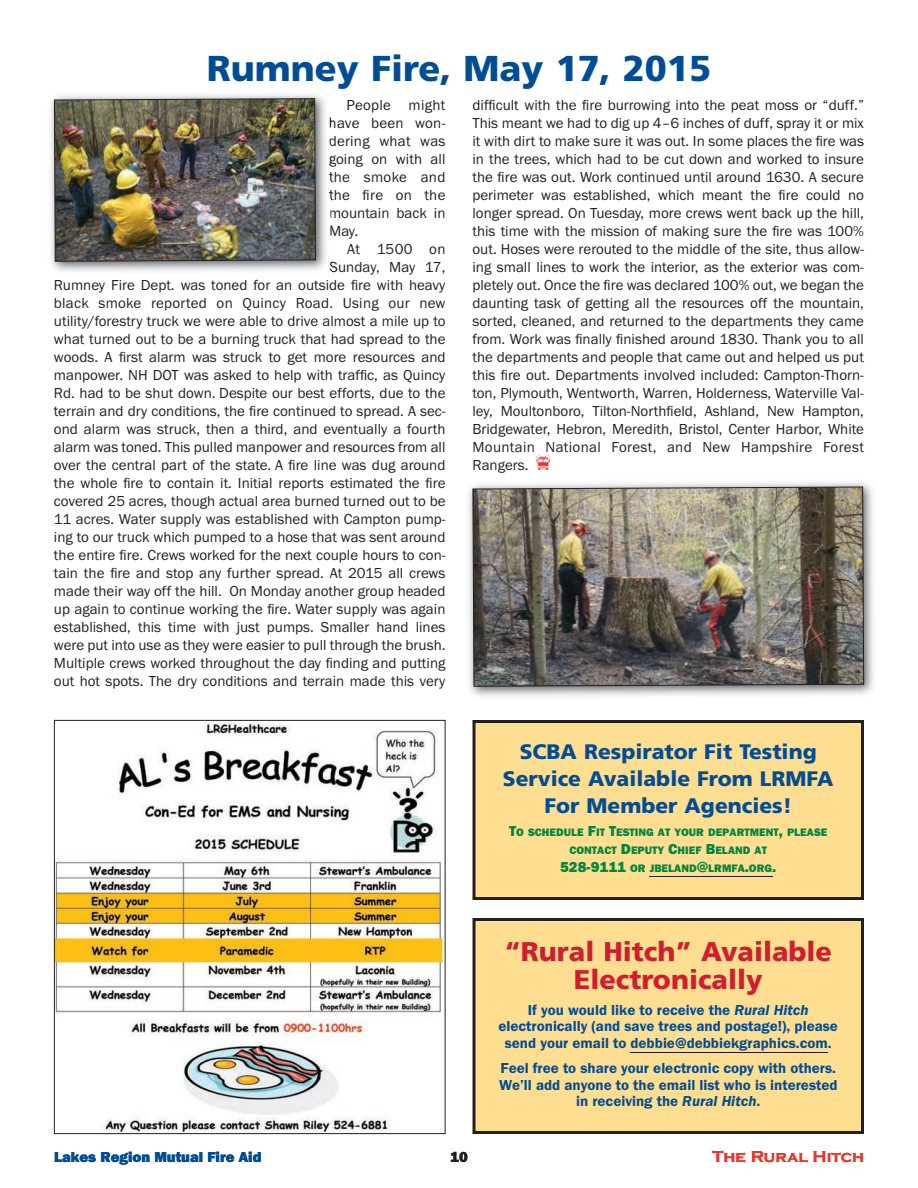
<style>
.page{position:relative;width:918px;height:1188px;background:#fff}
.page>*{position:absolute;margin:0;border:0;box-sizing:border-box;transform-origin:0 0}
.t1{font:900 36px "Frutiger";color:#014d95}
.t2{font:900 27px/28.5px "Frutiger";color:#d01e2e;text-align:center}
.t3{font:900 21px/27px "Frutiger";color:#014d95;text-align:center}
.t4{font:700 16.5px "Copperplate Gothic";color:#ee3529}
.t5{font:15px/18px "Franklin Gothic";color:#231f20;text-align:justify}
.t6{font:15px/16.5px "Franklin Gothic URW Dem";color:#014d95;text-align:center}
.t7{font:15px "Franklin Gothic URW Hea";color:#014d95}
.t8{font:15px "Franklin Gothic URW Hea";color:#231f20}
.t9{font:11.25px/18px "Franklin Gothic URW Hea";color:#008740;text-align:center}
.s1{font-size:15px}
.s2{font-family:"Franklin Gothic URW Dem Ita"}
</style>
<div class="page">
<div style="left:474px;top:722px;width:388px;height:176px;background:#ffdd91"></div>
<div style="left:472px;top:720px;width:392px;height:180px;border:3px solid #231f20"></div>
<hr style="left:650px;top:876px;width:47px;height:1px;background:#231f20">
<hr style="left:708px;top:876px;width:37px;height:1px;background:#231f20">
<svg style="left:745px;top:876px;width:27px;height:1px"></svg>
<div style="left:474px;top:920px;width:388px;height:212px;background:#ffdd91"></div>
<div style="left:472px;top:918px;width:392px;height:216px;border:3px solid #231f20"></div>
<hr style="left:631px;top:1052px;width:197px;height:1px;background:#231f20">
<img style="left:56px;top:722px;width:388px;height:410px">
<img style="left:50px;top:94px;width:282px;height:178px">
<svg style="left:329px;top:137px;width:2px;height:10px"></svg>
<svg style="left:329px;top:155px;width:2px;height:11px"></svg>
<svg style="left:329px;top:172px;width:2px;height:10px"></svg>
<svg style="left:329px;top:189px;width:2px;height:11px"></svg>
<svg style="left:330px;top:209px;width:2px;height:9px"></svg>
<svg style="left:330px;top:226px;width:2px;height:11px"></svg>
<svg style="left:330px;top:261px;width:2px;height:11px"></svg>
<img style="left:54px;top:98px;width:262px;height:164px">
<img style="left:468px;top:482px;width:406px;height:215px">
<img style="left:472px;top:486px;width:392px;height:201px">
<h1 class="t1" style="left:207px;top:54px;width:506px">Rumney Fire, May 17, 2015</h1>
<p class="t5" style="left:329px;top:95px;width:118px;text-indent:18px">People might have been won&shy;dering what was going on with all the smoke and the fire on the mountain back in May.</p>
<p class="t5" style="left:54px;top:239px;width:393px;text-align:right">At 1500 on<br>Sunday, May 17,<br>Rumney Fire Dept. was toned for an outside fire with heavy black smoke reported on Quincy Road. Using our new utility/forestry truck we were able to drive almost a mile up to what turned out to be a burning truck that had spread to the woods. A first alarm was struck to get more resources and manpower. NH DOT was asked to help with traffic, as Quincy Rd. had to be shut down. Despite our best efforts, due to the terrain and dry conditions, the fire continued to spread. A sec&shy;ond alarm was struck, then a third, and eventually a fourth alarm was toned. This pulled manpower and resources from all over the central part of the state. A fire line was dug around the whole fire to contain it. Initial reports estimated the fire covered 25 acres, though actual area burned turned out to be 11 acres. Water supply was established with Campton pump&shy;ing to our truck which pumped to a hose that was sent around the entire fire. Crews worked for the next couple hours to con&shy;tain the fire and stop any further spread. At 2015 all crews made their way off the hill. On Monday another group headed up again to continue working the fire. Water supply was again established, this time with just pumps. Smaller hand lines were put into use as they were easier to pull through the brush.<br>Multiple crews worked throughout the day finding and putting out hot spots. The dry conditions and terrain made this very</p>
<p class="t5" style="left:472px;top:95px;width:393px">difficult with the fire burrowing into the peat moss or “duff.” This meant we had to dig up 4–6 inches of duff, spray it or mix it with dirt to make sure it was out. In some places the fire was in the trees, which had to be cut down and worked to insure the fire was out. Work continued until around 1630. A secure perimeter was established, which meant the fire could no longer spread. On Tuesday, more crews went back up the hill, this time with the mission of making sure the fire was 100% out. Hoses were rerouted to the middle of the site, thus allow&shy;ing small lines to work the interior, as the exterior was com&shy;pletely out. Once the fire was declared 100% out, we began the daunting task of getting all the resources off the mountain, sorted, cleaned, and returned to the departments they came from. Work was finally finished around 1830. Thank you to all the departments and people that came out and helped us put this fire out. Departments involved included: Campton-Thorn&shy;ton, Plymouth, Wentworth, Warren, Holderness, Waterville Val&shy;ley, Moultonboro, Tilton-Northfield, Ashland, New Hampton, Bridgewater, Hebron, Meredith, Bristol, Center Harbor, White Mountain National Forest, and New Hampshire Forest Rangers.</p>
<h3 class="t3" style="left:503px;top:740px;width:332px">SCBA Respirator Fit Testing<br>Service Available From LRMFA<br>For Member Agencies!</h3>
<p class="t9" style="left:509px;top:823px;width:320px"><span class="s1">T</span>O SCHEDULE <span class="s1">F</span>IT <span class="s1">T</span>ESTING AT YOUR DEPARTMENT<span class="s1">,</span> PLEASE<br>CONTACT <span class="s1">D</span>EPUTY <span class="s1">C</span>HIEF <span class="s1">B</span>ELAND AT<br><span class="s1">528-9111</span> OR JBELAND<span class="s1">@</span>LRMFA<span class="s1">.</span>ORG<span class="s1">.</span></p>
<h2 class="t2" style="left:504px;top:939px;width:329px">“Rural Hitch” Available<br>Electronically</h2>
<p class="t6" style="left:499px;top:1001px;width:341px">If you would like to receive the <span class="s2">Rural Hitch </span>electronically (and save trees and postage!), please send your email to debbie@debbiekgraphics.com.</p>
<p class="t6" style="left:499px;top:1060px;width:340px">Feel free to share your electronic copy with others.<br>We’ll add anyone to the email list who is interested in receiving the <span class="s2">Rural Hitch</span>.</p>
<p class="t7" style="left:54px;top:1148px;width:209px">Lakes Region Mutual Fire Aid</p>
<p class="t8" style="left:450px;top:1148px;width:19px">10</p>
<p class="t4" style="left:712px;top:1147px;width:153px">The Rural Hitch</p>
</div>
